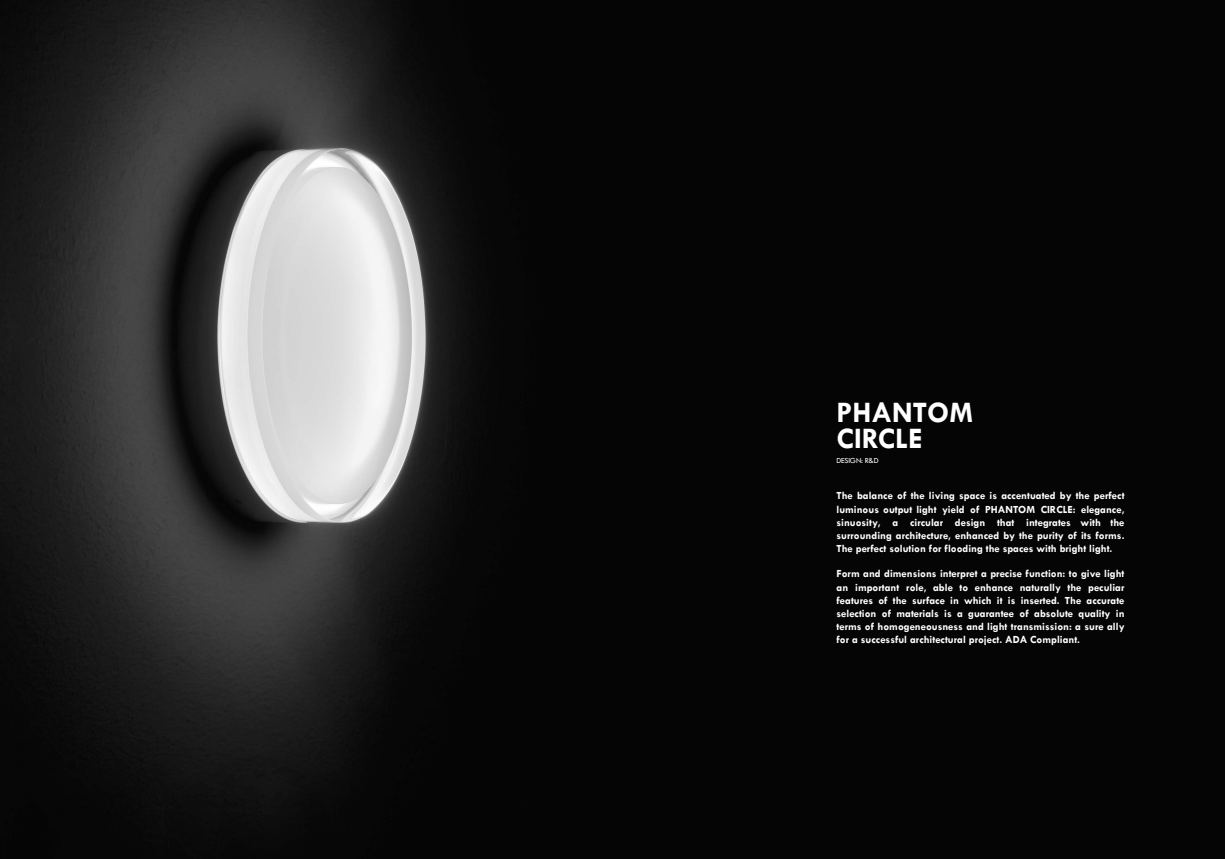
<style>
.page{position:relative;width:1225px;height:859px;background:#fff}
.page>*{position:absolute;margin:0;border:0;box-sizing:border-box;transform-origin:0 0}
.t1{font:700 30px/26px "Tw Cen";color:#fff}
.t2{font:700 11px/13.2px "Tw Cen";color:#fff;text-align:justify}
.t3{font:8px "Tw Cen";letter-spacing:-.02em;color:#fff}
.s1{font-style:inherit}
</style>
<div class="page">
<img style="left:0;top:0;width:1225px;height:859px">
<h1 class="t1" style="left:836px;top:399px;width:138px">PHANTOM<br>CIRCLE</h1>
<p class="t3" style="left:836px;top:456px;width:44px">DESIGN: R&amp;D</p>
<p class="t2" style="left:836px;top:489px;width:289px">The balance of the living space is accentuated by the perfect luminous output light yield of PHANTOM CIRCLE: elegance, sinuosity, a circular design that integrates with the surrounding architecture, enhanced by the purity of its forms.<br>The perfect solution for flooding the spaces with bright light.</p>
<p class="t2" style="left:836px;top:567px;width:289px">Form and dimensions interpret a precise function: to give light an important role, able to enhance naturally the peculiar features of the surface in which it is inserted. The accurate selection of materials is a guarantee of absolute quality in terms of homogeneousness and light transmission: a sure ally for a successful architectural project. <span class="s1">ADA Compliant.</span></p>
</div>
